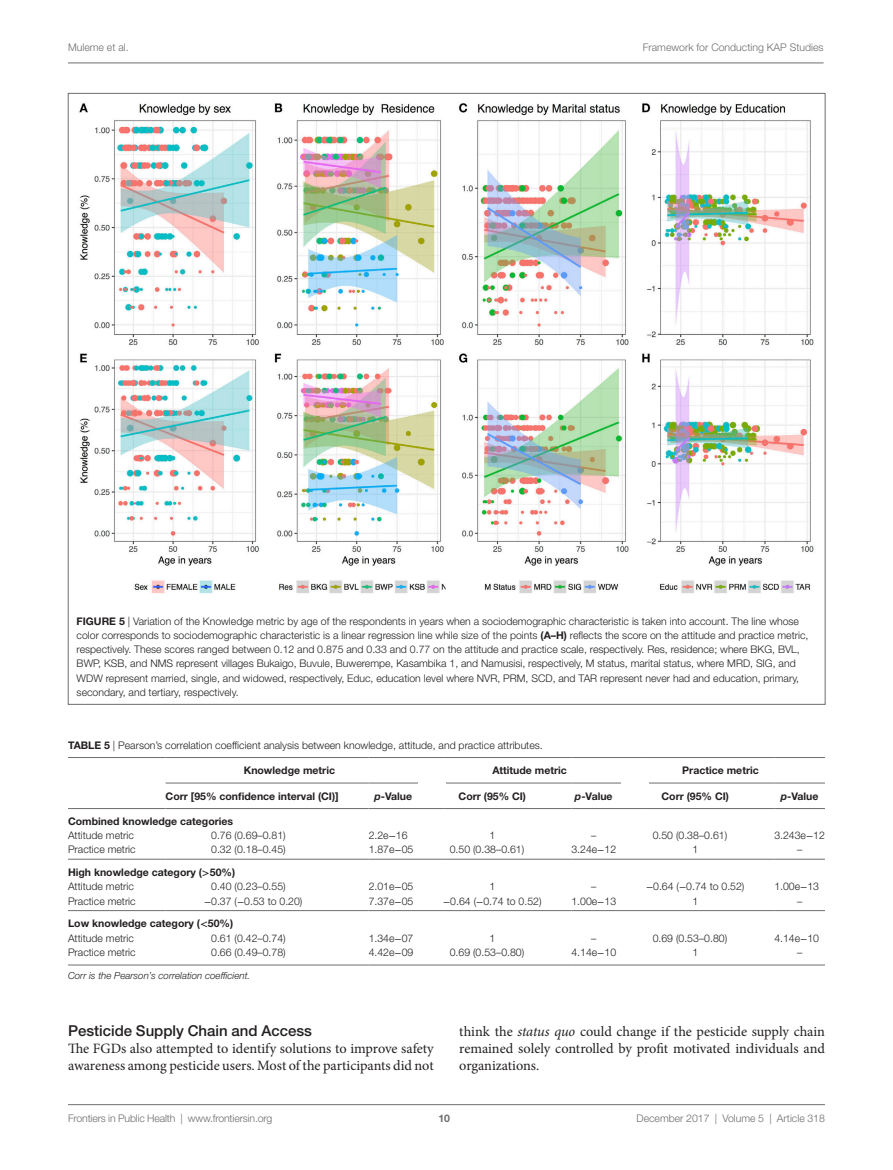
<style>
.page{position:relative;width:893px;height:1170px;background:#fff}
.page>*{position:absolute;margin:0;border:0;box-sizing:border-box;transform-origin:0 0}
.t1{font:500 15px "Helvetica Neue LT Std";color:#231f20}
.t2{font:14.25px/17.2px "Minion Pro";letter-spacing:-.005em;color:#231f20}
.t3{font:300 10.5px/14.2px "Helvetica Neue LT Std";color:#231f20}
.t4{font:700 10.5px/14.2px "Helvetica Neue LT Std";color:#231f20}
.t5{font:300 10.5px "Helvetica Neue LT Std";color:#6c6d70}
.t6{font:700 10.5px "Helvetica Neue LT Std";color:#6c6d70}
.t7{font:italic 300 9.75px "Helvetica Neue LT Std";color:#231f20}
.s1{font-weight:700}
.s2{font-style:italic}
.s3{font-family:"STIX General";font-weight:400}
.s4{font-family:"STIX General"}
.s5{font-weight:300}
</style>
<div class="page">
<hr style="left:68px;top:757px;width:98px;height:1px;background:#6c6d70">
<hr style="left:166px;top:757px;width:202px;height:1px;background:#6c6d70">
<hr style="left:368px;top:757px;width:75px;height:1px;background:#6c6d70">
<hr style="left:443px;top:757px;width:128px;height:1px;background:#6c6d70">
<hr style="left:571px;top:757px;width:75px;height:1px;background:#6c6d70">
<hr style="left:646px;top:757px;width:128px;height:1px;background:#6c6d70">
<hr style="left:774px;top:757px;width:51px;height:1px;background:#6c6d70">
<hr style="left:68px;top:808px;width:98px;height:1px;background:#6c6d70">
<hr style="left:166px;top:808px;width:202px;height:1px;background:#6c6d70">
<hr style="left:368px;top:808px;width:75px;height:1px;background:#6c6d70">
<hr style="left:443px;top:808px;width:128px;height:1px;background:#6c6d70">
<hr style="left:571px;top:808px;width:75px;height:1px;background:#6c6d70">
<hr style="left:646px;top:808px;width:128px;height:1px;background:#6c6d70">
<hr style="left:774px;top:808px;width:51px;height:1px;background:#6c6d70">
<hr style="left:68px;top:964px;width:98px;height:1px;background:#6c6d70">
<hr style="left:166px;top:964px;width:202px;height:1px;background:#6c6d70">
<hr style="left:368px;top:964px;width:75px;height:1px;background:#6c6d70">
<hr style="left:443px;top:964px;width:128px;height:1px;background:#6c6d70">
<hr style="left:571px;top:964px;width:75px;height:1px;background:#6c6d70">
<hr style="left:646px;top:964px;width:128px;height:1px;background:#6c6d70">
<hr style="left:774px;top:964px;width:51px;height:1px;background:#6c6d70">
<hr style="left:68px;top:858px;width:98px;height:1px;background:#6c6d70">
<hr style="left:166px;top:858px;width:202px;height:1px;background:#6c6d70">
<hr style="left:368px;top:858px;width:75px;height:1px;background:#6c6d70">
<hr style="left:443px;top:858px;width:128px;height:1px;background:#6c6d70">
<hr style="left:571px;top:858px;width:75px;height:1px;background:#6c6d70">
<hr style="left:646px;top:858px;width:128px;height:1px;background:#6c6d70">
<hr style="left:774px;top:858px;width:51px;height:1px;background:#6c6d70">
<hr style="left:68px;top:910px;width:98px;height:1px;background:#6c6d70">
<hr style="left:166px;top:910px;width:202px;height:1px;background:#6c6d70">
<hr style="left:368px;top:910px;width:75px;height:1px;background:#6c6d70">
<hr style="left:443px;top:910px;width:128px;height:1px;background:#6c6d70">
<hr style="left:571px;top:910px;width:75px;height:1px;background:#6c6d70">
<hr style="left:646px;top:910px;width:128px;height:1px;background:#6c6d70">
<hr style="left:774px;top:910px;width:51px;height:1px;background:#6c6d70">
<hr style="left:166px;top:782px;width:202px;height:1px;background:#6c6d70">
<hr style="left:368px;top:782px;width:75px;height:1px;background:#6c6d70">
<hr style="left:443px;top:782px;width:128px;height:1px;background:#6c6d70">
<hr style="left:571px;top:782px;width:75px;height:1px;background:#6c6d70">
<hr style="left:646px;top:782px;width:128px;height:1px;background:#6c6d70">
<hr style="left:774px;top:782px;width:51px;height:1px;background:#6c6d70">
<img style="left:79px;top:103px;width:735px;height:491px">
<div style="left:418px;top:777px;width:28px;height:15px;background:#fff"></div>
<div style="left:621px;top:776px;width:27px;height:15px;background:#fff"></div>
<hr style="left:68px;top:63px;width:756px;height:1px;background:#6c6d70">
<hr style="left:68px;top:1104px;width:757px;height:1px;background:#6c6d70">
<p class="t5" style="left:68px;top:41px;width:62px">Muleme et al.</p>
<p class="t5" style="left:643px;top:41px;width:182px">Framework for Conducting KAP Studies</p>
<p class="t3" style="left:77px;top:613px;width:733px"><span class="s1">Figure 5</span> | Variation of the Knowledge metric by age of the respondents in years when a sociodemographic characteristic is taken into account. The line whose color corresponds to sociodemographic characteristic is a linear regression line while size of the points <span class="s1">(A–H)</span> reflects the score on the attitude and practice metric, respectively. These scores ranged between 0.12 and 0.875 and 0.33 and 0.77 on the attitude and practice scale, respectively. Res, residence; where BKG, BVL, BWP, KSB, and NMS represent villages Bukaigo, Buvule, Buwerempe, Kasambika 1, and Namusisi, respectively, M status, marital status, where MRD, SIG, and WDW represent married, single, and widowed, respectively, Educ, education level where NVR, PRM, SCD, and TAR represent never had and education, primary, secondary, and tertiary, respectively.</p>
<p class="t3" style="left:68px;top:738px;width:476px"><span class="s1">Table 5</span> | Pearson’s correlation coefficient analysis between knowledge, attitude, and practice attributes.</p>
<p class="t4" style="left:244px;top:762px;width:93px">Knowledge metric</p>
<p class="t4" style="left:492px;top:762px;width:76px">Attitude metric</p>
<p class="t4" style="left:682px;top:762px;width:78px">Practice metric</p>
<p class="t4" style="left:166px;top:788px;width:175px">Corr [95% confidence interval (CI)]</p>
<p class="t4" style="left:374px;top:788px;width:39px"><span class="s2">p</span>-Value</p>
<p class="t4" style="left:459px;top:788px;width:69px">Corr (95% CI)</p>
<p class="t4" style="left:575px;top:788px;width:39px"><span class="s2">p</span>-Value</p>
<p class="t4" style="left:661px;top:788px;width:69px">Corr (95% CI)</p>
<p class="t4" style="left:781px;top:788px;width:39px"><span class="s2">p</span>-Value</p>
<p class="t4" style="left:68px;top:813px;width:167px">Combined knowledge categories</p>
<p class="t3" style="left:68px;top:827px;width:67px">Attitude metric</p>
<p class="t3" style="left:211px;top:827px;width:76px">0.76 (0.69–0.81)</p>
<p class="t3" style="left:369px;top:827px;width:40px">2.2e<span class="s3">−</span>16</p>
<p class="t3" style="left:489px;top:827px;width:7px">1</p>
<p class="t3" style="left:591px;top:827px;width:7px">–</p>
<p class="t3" style="left:653px;top:827px;width:76px">0.50 (0.38–0.61)</p>
<p class="t3" style="left:774px;top:827px;width:52px">3.243e<span class="s3">−</span>12</p>
<p class="t3" style="left:68px;top:842px;width:69px">Practice metric</p>
<p class="t3" style="left:211px;top:842px;width:76px">0.32 (0.18–0.45)</p>
<p class="t3" style="left:369px;top:842px;width:46px">1.87e<span class="s3">−</span>05</p>
<p class="t3" style="left:450px;top:842px;width:76px">0.50 (0.38–0.61)</p>
<p class="t3" style="left:571px;top:842px;width:46px">3.24e<span class="s3">−</span>12</p>
<p class="t3" style="left:692px;top:842px;width:7px">1</p>
<p class="t3" style="left:797px;top:842px;width:7px">–</p>
<p class="t4" style="left:68px;top:864px;width:169px">High knowledge category (<span class="s4">&gt;</span>50%)<br><span class="s5">Attitude metric</span></p>
<p class="t3" style="left:211px;top:879px;width:76px">0.40 (0.23–0.55)</p>
<p class="t3" style="left:369px;top:879px;width:46px">2.01e<span class="s3">−</span>05</p>
<p class="t3" style="left:489px;top:879px;width:7px">1</p>
<p class="t3" style="left:591px;top:879px;width:7px">–</p>
<p class="t3" style="left:646px;top:879px;width:100px"><span class="s3">−</span>0.64 (<span class="s3">−</span>0.74 to 0.52)</p>
<p class="t3" style="left:774px;top:879px;width:46px">1.00e<span class="s3">−</span>13</p>
<p class="t3" style="left:68px;top:893px;width:69px">Practice metric</p>
<p class="t3" style="left:204px;top:893px;width:100px"><span class="s3">−</span>0.37 (<span class="s3">−</span>0.53 to 0.20)</p>
<p class="t3" style="left:369px;top:893px;width:46px">7.37e<span class="s3">−</span>05</p>
<p class="t3" style="left:443px;top:893px;width:100px"><span class="s3">−</span>0.64 (<span class="s3">−</span>0.74 to 0.52)</p>
<p class="t3" style="left:571px;top:893px;width:46px">1.00e<span class="s3">−</span>13</p>
<p class="t3" style="left:692px;top:893px;width:7px">1</p>
<p class="t3" style="left:797px;top:893px;width:7px">–</p>
<p class="t4" style="left:68px;top:916px;width:167px">Low knowledge category (<span class="s4">&lt;</span>50%)<br><span class="s5">Attitude metric</span></p>
<p class="t3" style="left:211px;top:930px;width:76px">0.61 (0.42–0.74)</p>
<p class="t3" style="left:369px;top:930px;width:46px">1.34e<span class="s3">−</span>07</p>
<p class="t3" style="left:489px;top:930px;width:7px">1</p>
<p class="t3" style="left:591px;top:930px;width:7px">–</p>
<p class="t3" style="left:653px;top:930px;width:76px">0.69 (0.53–0.80)</p>
<p class="t3" style="left:774px;top:930px;width:46px">4.14e<span class="s3">−</span>10</p>
<p class="t3" style="left:68px;top:944px;width:69px">Practice metric</p>
<p class="t3" style="left:211px;top:944px;width:76px">0.66 (0.49–0.78)</p>
<p class="t3" style="left:369px;top:944px;width:46px">4.42e<span class="s3">−</span>09</p>
<p class="t3" style="left:450px;top:944px;width:76px">0.69 (0.53–0.80)</p>
<p class="t3" style="left:571px;top:944px;width:46px">4.14e<span class="s3">−</span>10</p>
<p class="t3" style="left:692px;top:944px;width:7px">1</p>
<p class="t3" style="left:797px;top:944px;width:7px">–</p>
<p class="t7" style="left:68px;top:969px;width:184px">Corr is the Pearson’s correlation coefficient.</p>
<h1 class="t1" style="left:68px;top:1021px;width:245px">Pesticide Supply Chain and Access</h1>
<h2 class="t2" style="left:68px;top:1039px;width:367px">The FGDs also attempted to identify solutions to improve safety awareness among pesticide users. Most of the participants did not</h2>
<h2 class="t2" style="left:459px;top:1022px;width:367px;text-align:justify">think the <span class="s2">status quo</span> could change if the pesticide supply chain remained solely controlled by profit motivated individuals and organizations.</h2>
<p class="t5" style="left:68px;top:1111px;width:206px">Frontiers in Public Health | www.frontiersin.org</p>
<p class="t5" style="left:636px;top:1111px;width:190px">December 2017 | Volume 5 | Article 318</p>
<p class="t6" style="left:439px;top:1111px;width:13px">10</p>
</div>
